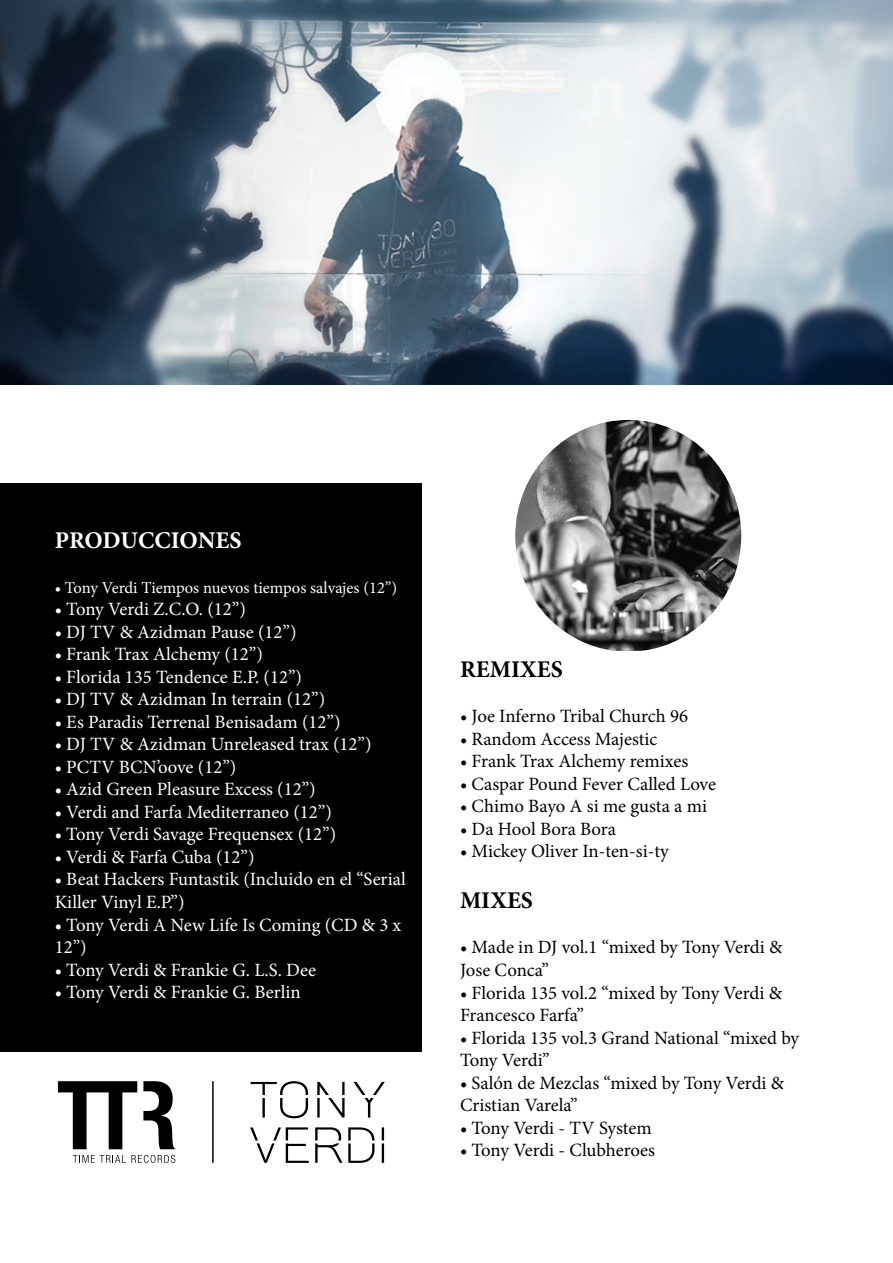
<style>
.page{position:relative;width:893px;height:1263px;background:#fff}
.page>*{position:absolute;margin:0;border:0;box-sizing:border-box;transform-origin:0 0}
.t1{font:700 24px "Minion Pro";letter-spacing:-.005em;color:#fff}
.t2{font:700 24px "Minion Pro";color:#000}
.t3{font:18.75px/22.5px "Minion Pro";color:#fff}
.t4{font:18.75px/22.5px "Minion Pro";color:#000}
.t5{font:16.5px "Minion Pro";color:#fff}
</style>
<div class="page">
<div style="left:0;top:483px;width:422px;height:568px;background:#000"></div>
<img style="left:1px;top:0;width:892px;height:385px">
<img style="left:515px;top:420px;width:226px;height:231px">
<svg style="left:315px;top:1127px;width:27px;height:36px"></svg>
<svg style="left:250px;top:1127px;width:59px;height:36px"></svg>
<svg style="left:348px;top:1127px;width:26px;height:36px"></svg>
<svg style="left:382px;top:1127px;width:2px;height:36px"></svg>
<svg style="left:354px;top:1082px;width:31px;height:35px"></svg>
<svg style="left:250px;top:1081px;width:58px;height:37px"></svg>
<svg style="left:317px;top:1082px;width:28px;height:35px"></svg>
<svg style="left:58px;top:1081px;width:79px;height:68px"></svg>
<svg style="left:143px;top:1081px;width:32px;height:68px"></svg>
<svg style="left:73px;top:1155px;width:102px;height:8px"></svg>
<hr style="left:212px;top:1081px;width:2px;height:82px;background:#000">
<p class="t1" style="left:55px;top:523px;width:188px">PRODUCCIONES</p>
<p class="t5" style="left:55px;top:577px;width:344px">• Tony Verdi Tiempos nuevos tiempos salvajes (12”)</p>
<p class="t3" style="left:55px;top:598px;width:193px">• Tony Verdi Z.C.O. (12”)</p>
<p class="t3" style="left:55px;top:621px;width:243px">• DJ TV &amp; Azidman Pause (12”)</p>
<p class="t3" style="left:55px;top:643px;width:210px">• Frank Trax Alchemy (12”)</p>
<p class="t3" style="left:55px;top:666px;width:249px">• Florida 135 Tendence E.P. (12”)</p>
<p class="t3" style="left:55px;top:688px;width:272px">• DJ TV &amp; Azidman In terrain (12”)</p>
<p class="t3" style="left:55px;top:711px;width:287px">• Es Paradis Terrenal Benisadam (12”)</p>
<p class="t3" style="left:55px;top:733px;width:318px">• DJ TV &amp; Azidman Unreleased trax (12”)</p>
<p class="t3" style="left:55px;top:756px;width:183px">• PCTV BCN’oove (12”)</p>
<p class="t3" style="left:55px;top:778px;width:262px">• Azid Green Pleasure Excess (12”)</p>
<p class="t3" style="left:55px;top:801px;width:279px">• Verdi and Farfa Mediterraneo (12”)</p>
<p class="t3" style="left:55px;top:823px;width:283px">• Tony Verdi Savage Frequensex (12”)</p>
<p class="t3" style="left:55px;top:846px;width:201px">• Verdi &amp; Farfa Cuba (12”)</p>
<p class="t3" style="left:55px;top:868px;width:353px">• Beat Hackers Funtastik (Incluido en el “Serial<br>Killer Vinyl E.P.”)</p>
<p class="t3" style="left:55px;top:913px;width:348px">• Tony Verdi A New Life Is Coming (CD &amp; 3 x<br>12”)</p>
<p class="t3" style="left:55px;top:958px;width:263px">• Tony Verdi &amp; Frankie G. L.S. Dee</p>
<p class="t3" style="left:55px;top:981px;width:247px">• Tony Verdi &amp; Frankie G. Berlin</p>
<p class="t2" style="left:460px;top:652px;width:104px">REMIXES</p>
<p class="t4" style="left:460px;top:705px;width:230px">• Joe Inferno Tribal Church 96</p>
<p class="t4" style="left:460px;top:727px;width:199px">• Random Access Majestic</p>
<p class="t4" style="left:460px;top:750px;width:230px">• Frank Trax Alchemy remixes</p>
<p class="t4" style="left:460px;top:772px;width:258px">• Caspar Pound Fever Called Love</p>
<p class="t4" style="left:460px;top:795px;width:249px">• Chimo Bayo A si me gusta a mi</p>
<p class="t4" style="left:460px;top:817px;width:158px">• Da Hool Bora Bora</p>
<p class="t4" style="left:460px;top:840px;width:210px">• Mickey Oliver In-ten-si-ty</p>
<p class="t2" style="left:460px;top:884px;width:75px">MIXES</p>
<p class="t4" style="left:460px;top:936px;width:324px">• Made in DJ vol.1 “mixed by Tony Verdi &amp;<br>Jose Conca”</p>
<p class="t4" style="left:460px;top:981px;width:324px">• Florida 135 vol.2 “mixed by Tony Verdi &amp;<br>Francesco Farfa”</p>
<p class="t4" style="left:460px;top:1026px;width:341px">• Florida 135 vol.3 Grand National “mixed by<br>Tony Verdi”</p>
<p class="t4" style="left:460px;top:1071px;width:326px">• Salón de Mezclas “mixed by Tony Verdi &amp;<br>Cristian Varela”</p>
<p class="t4" style="left:460px;top:1116px;width:193px">• Tony Verdi - TV System</p>
<p class="t4" style="left:460px;top:1139px;width:197px">• Tony Verdi - Clubheroes</p>
</div>
